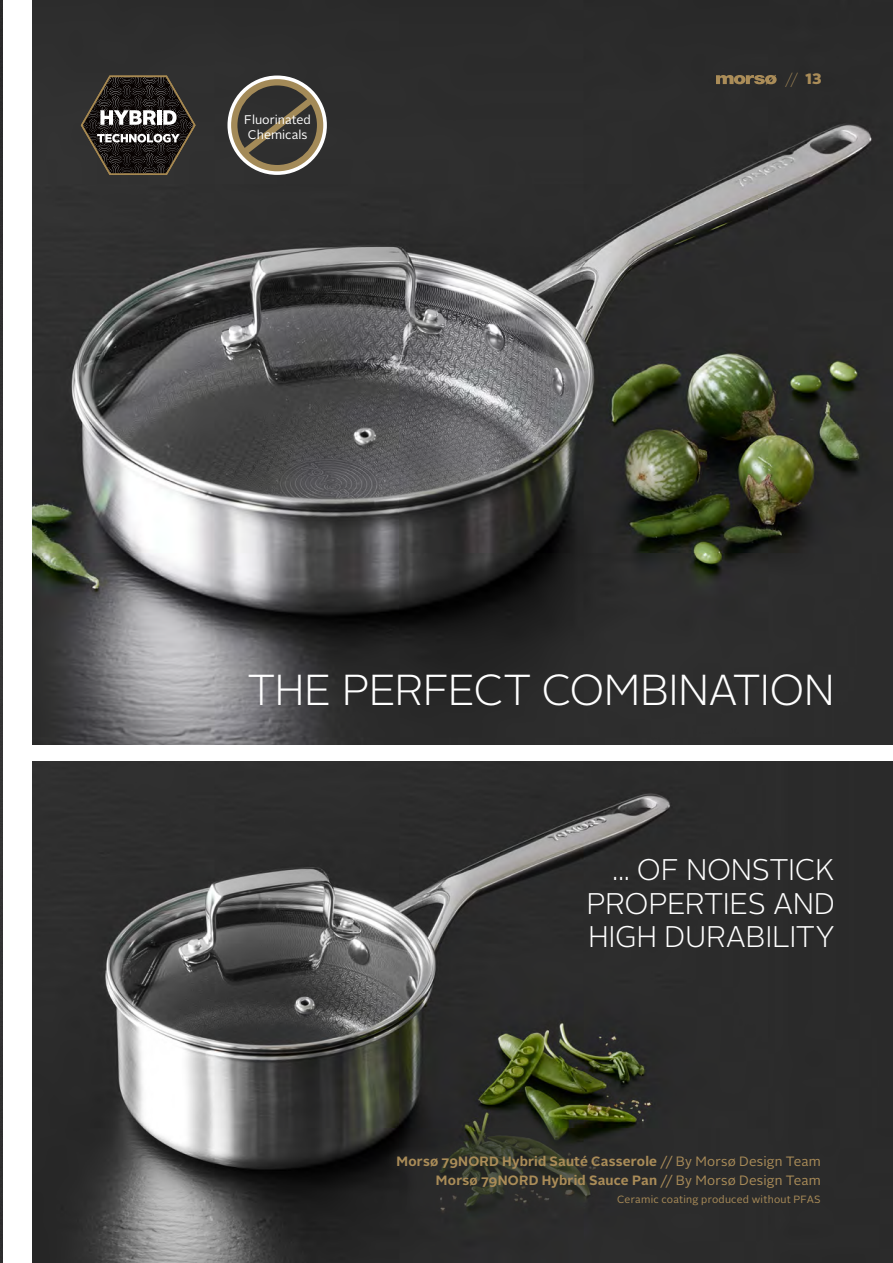
<style>
.page{position:relative;width:893px;height:1263px;background:#fff}
.page>*{position:absolute;margin:0;border:0;box-sizing:border-box;transform-origin:0 0}
.t1{font:300 43.2px "Alright Sans";letter-spacing:-.015em;color:#fff}
.t2{font:300 29.85px/33.5px "Alright Sans";letter-spacing:-.01em;color:#fff;text-align:justify}
.t3{font:100 15px "Alright Sans";color:#aa8c58}
.t4{font:700 13.5px/18.8px "Alright Sans";letter-spacing:.015em;color:#aa8c58;text-align:right}
.t5{font:12.45px/15px "Alright Sans";color:#fff}
.t6{font:10.5px "Alright Sans";letter-spacing:.02em;color:#aa8c58}
.s1{font-weight:900}
.s2{font-weight:400}
</style>
<div class="page">
<hr style="left:0;top:0;width:3px;height:1263px;background:#313131">
<img style="left:32px;top:0;width:861px;height:744px">
<img style="left:32px;top:761px;width:861px;height:502px">
<svg style="left:81px;top:76px;width:115px;height:99px;background:#3d3936"></svg>
<svg style="left:382px;top:1109px;width:241px;height:109px;background:#2b2d26"></svg>
<svg style="left:716px;top:75px;width:61px;height:10px"></svg>
<div style="left:227px;top:76px;width:100px;height:99px;border:7px solid #fff;border-radius:50%"></div>
<svg style="left:231px;top:79px;width:93px;height:92px;background:#5f584b"></svg>
<p class="t5" style="left:244px;top:112px;width:68px">Fluorinated<br>Chemicals</p>
<p class="t3" style="left:785px;top:69px;width:38px">// <span class="s1">13</span></p>
<h1 class="t1" style="left:247px;top:661px;width:589px">THE PERFECT COMBINATION</h1>
<h2 class="t2" style="left:587px;top:853px;width:250px;text-indent:26px">... OF NONSTICK PROPERTIES AND HIGH DURABILITY</h2>
<p class="t4" style="left:396px;top:1152px;width:426px">Morsø 79NORD Hybrid Sauté Casserole <span class="s2">// By Morsø Design Team<br></span>Morsø 79NORD Hybrid Sauce Pan <span class="s2">// By Morsø Design Team</span></p>
<p class="t6" style="left:617px;top:1193px;width:205px">Ceramic coating produced without PFAS</p>
</div>
